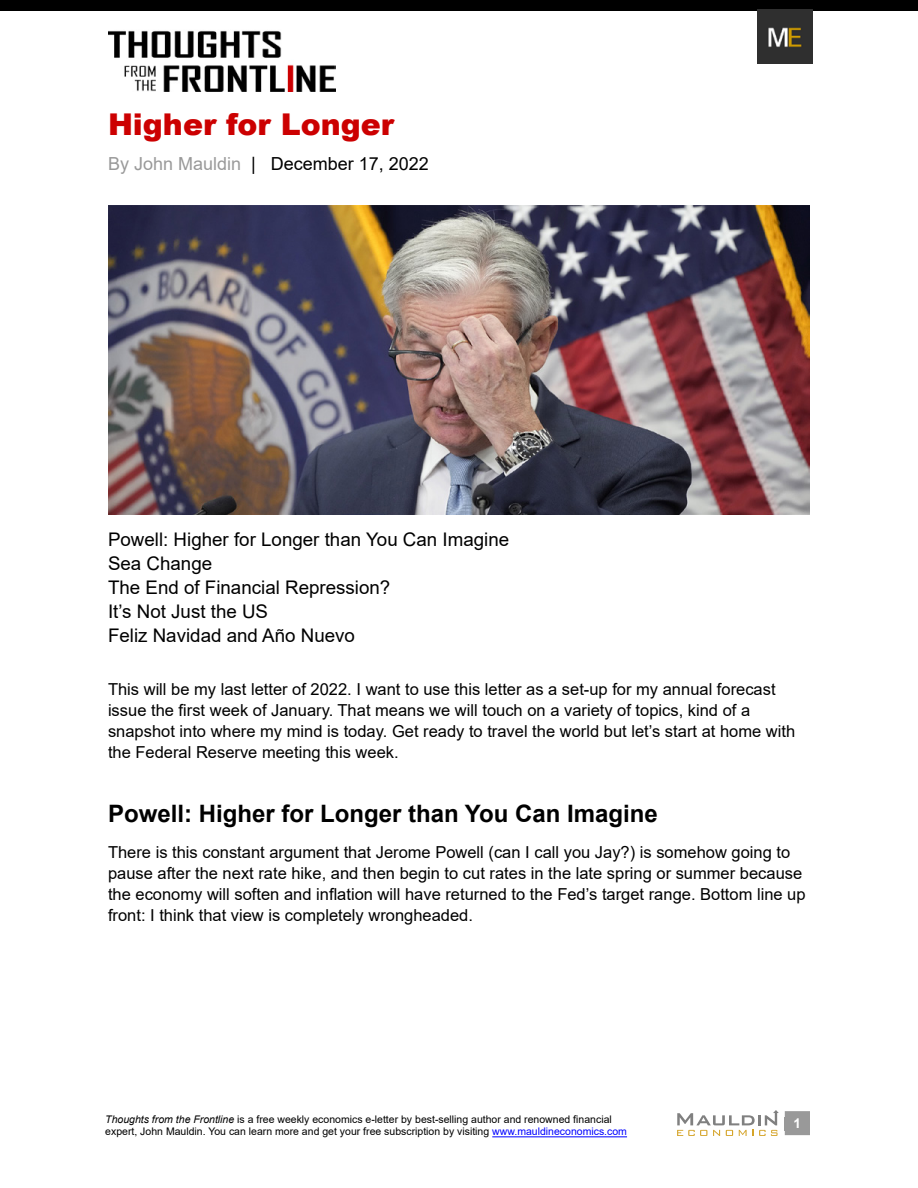
<style>
.page{position:relative;width:918px;height:1188px;background:#fff}
.page>*{position:absolute;margin:0;border:0;box-sizing:border-box;transform-origin:0 0}
.t1{font:900 30px "Arial";color:#cc0001}
.t2{font:700 24px "Arial";color:#000}
.t3{font:18.75px/24px "Arial";color:#000}
.t4{font:18px "Arial";color:#000}
.t5{font:16.5px/21px "Arial";color:#000}
.t6{font:700 13.5px "Arial";color:#fff}
.t7{font:10.5px/12.6px "Arial";color:#000}
.s1{color:#999}
.s2{font-style:italic}
.s3{color:#00f}
</style>
<div class="page">
<div style="left:785px;top:1111px;width:25px;height:24px;background:#999"></div>
<hr style="left:492px;top:1136px;width:135px;height:1px;background:#00f">
<img style="left:108px;top:30px;width:228px;height:62px">
<div style="left:0;top:0;width:918px;height:11px;background:#000"></div>
<img style="left:758px;top:9px;width:55px;height:55px">
<svg style="left:677px;top:1110px;width:102px;height:26px"></svg>
<img style="left:108px;top:206px;width:702px;height:308px">
<h1 class="t1" style="left:108px;top:102px;width:288px">Higher for Longer</h1>
<p class="t4" style="left:108px;top:151px;width:322px"><span class="s1">By John Mauldin</span> | December 17, 2022</p>
<p class="t3" style="left:108px;top:528px;width:403px">Powell: Higher for Longer than You Can Imagine<br>Sea Change<br>The End of Financial Repression?<br>It’s Not Just the US<br>Feliz Navidad and Año Nuevo</p>
<p class="t5" style="left:108px;top:678px;width:689px">This will be my last letter of 2022. I want to use this letter as a set-up for my annual forecast issue the first week of January. That means we will touch on a variety of topics, kind of a snapshot into where my mind is today. Get ready to travel the world but let’s start at home with the Federal Reserve meeting this week.</p>
<h2 class="t2" style="left:108px;top:797px;width:551px">Powell: Higher for Longer than You Can Imagine</h2>
<p class="t5" style="left:108px;top:842px;width:699px">There is this constant argument that Jerome Powell (can I call you Jay?) is somehow going to pause after the next rate hike, and then begin to cut rates in the late spring or summer because the economy will soften and inflation will have returned to the Fed’s target range. Bottom line up front: I think that view is completely wrongheaded.</p>
<p class="t7" style="left:105px;top:1113px;width:523px"><span class="s2">Thoughts from the Frontline</span> is a free weekly economics e-letter by best-selling author and renowned financial expert, John Mauldin. You can learn more and get your free subscription by visiting <span class="s3">www.mauldineconomics.com</span></p>
<p class="t6" style="left:794px;top:1113px;width:9px">1</p>
</div>
